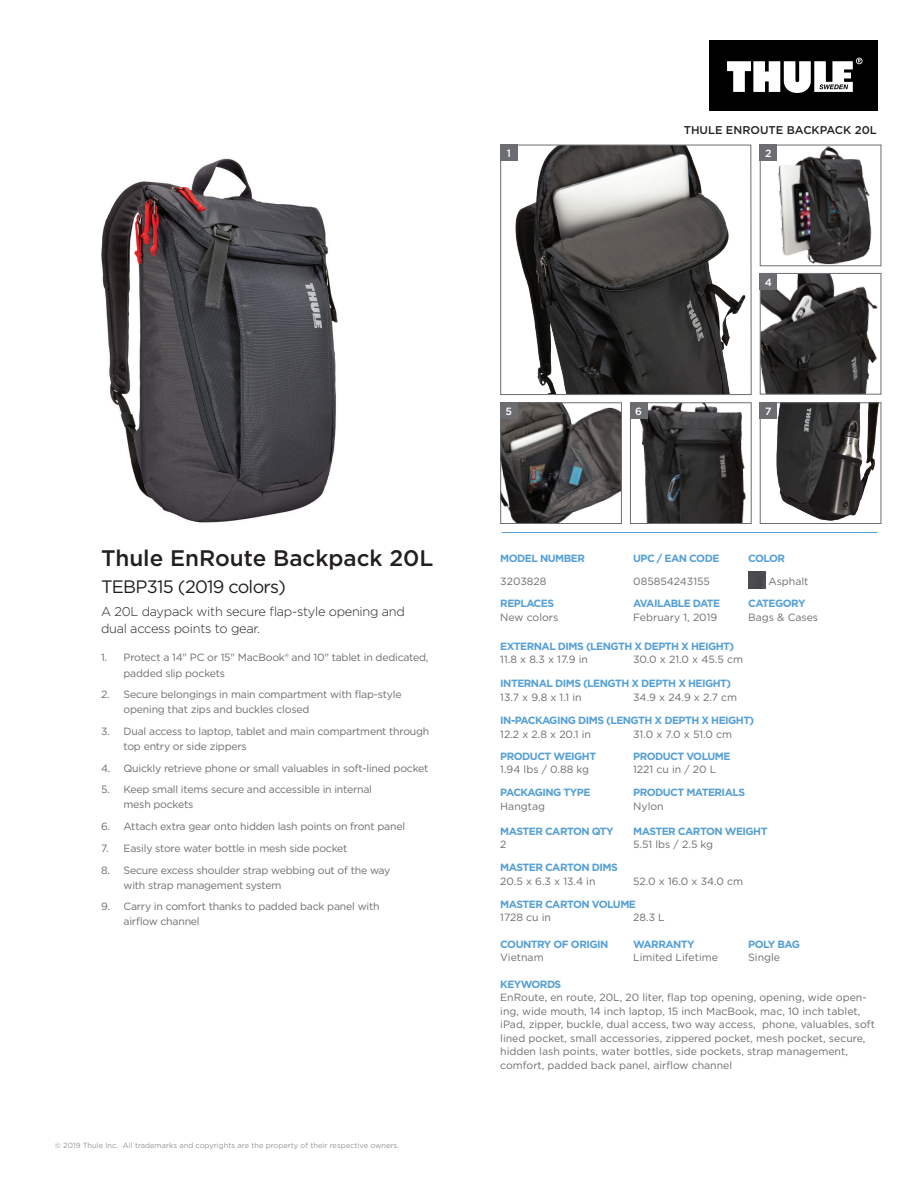
<style>
.page{position:relative;width:918px;height:1188px;background:#fff}
.page>*{position:absolute;margin:0;border:0;box-sizing:border-box;transform-origin:0 0}
.t1{font:500 22.5px "Gotham";color:#231f20}
.t2{font:18px "Gotham";letter-spacing:-.04em;color:#231f20}
.t3{font:300 12.75px/16.5px "Gotham";letter-spacing:-.02em;color:#231f20}
.t4{font:500 11.25px "Gotham";color:#231f20}
.t5{font:10.5px/15px "Gotham";letter-spacing:-.02em;color:#6c6d70}
.t6{font:10.5px/13.5px "Gotham";color:#6c6d70}
.t7{font:700 10.5px "Gotham";letter-spacing:-.05em;color:#56a0d5}
.t8{font:500 10.5px "Gotham";color:#fff}
.t9{font:7.5px "Gotham";color:#939598}
</style>
<div class="page">
<hr style="left:502px;top:532px;width:376px;height:1px;background:#56a0d5">
<div style="left:709px;top:40px;width:169px;height:71px;background:#000"></div>
<svg style="left:727px;top:58px;width:136px;height:35px"></svg>
<img style="left:101px;top:158px;width:237px;height:365px">
<img style="left:762px;top:275px;width:116px;height:118px">
<div style="left:760px;top:273px;width:121px;height:122px;border:1px solid #6c6d70"></div>
<img style="left:776px;top:404px;width:103px;height:117px">
<div style="left:760px;top:402px;width:121px;height:122px;border:1px solid #6c6d70"></div>
<div style="left:760px;top:273px;width:17px;height:17px;background:#6c6d70"></div>
<div style="left:760px;top:402px;width:17px;height:17px;background:#6c6d70"></div>
<img style="left:502px;top:404px;width:118px;height:118px">
<div style="left:500px;top:402px;width:122px;height:122px;border:1px solid #6c6d70"></div>
<div style="left:500px;top:402px;width:18px;height:17px;background:#6c6d70"></div>
<svg style="left:500px;top:144px;width:252px;height:251px"></svg>
<div style="left:500px;top:145px;width:18px;height:16px;background:#6c6d70"></div>
<img style="left:778px;top:147px;width:94px;height:117px">
<div style="left:760px;top:145px;width:121px;height:121px;border:1px solid #6c6d70"></div>
<div style="left:760px;top:145px;width:17px;height:16px;background:#6c6d70"></div>
<img style="left:640px;top:404px;width:106px;height:118px">
<div style="left:630px;top:402px;width:122px;height:122px;border:1px solid #6c6d70"></div>
<div style="left:630px;top:402px;width:17px;height:17px;background:#6c6d70"></div>
<img style="left:748px;top:572px;width:17px;height:17px">
<h1 class="t1" style="left:101px;top:544px;width:334px">Thule EnRoute Backpack 20L</h1>
<h2 class="t2" style="left:101px;top:575px;width:186px">TEBP315 (2019 colors)</h2>
<p class="t3" style="left:101px;top:603px;width:305px">A 20L daypack with secure flap-style opening and dual access points to gear.</p>
<p class="t5" style="left:124px;top:650px;width:306px;text-indent:-23px">1. Protect a 14" PC or 15" MacBook® and 10" tablet in dedicated, padded slip pockets</p>
<p class="t5" style="left:124px;top:687px;width:280px;text-indent:-23px">2. Secure belongings in main compartment with flap-style opening that zips and buckles closed</p>
<p class="t5" style="left:124px;top:724px;width:307px;text-indent:-23px">3. Dual access to laptop, tablet and main compartment through top entry or side zippers</p>
<p class="t5" style="left:101px;top:760px;width:329px">4. Quickly retrieve phone or small valuables in soft-lined pocket</p>
<p class="t5" style="left:124px;top:782px;width:250px;text-indent:-23px">5. Keep small items secure and accessible in internal mesh pockets</p>
<p class="t5" style="left:101px;top:819px;width:306px">6. Attach extra gear onto hidden lash points on front panel</p>
<p class="t5" style="left:101px;top:841px;width:248px">7. Easily store water bottle in mesh side pocket</p>
<p class="t5" style="left:124px;top:862px;width:268px;text-indent:-23px">8. Secure excess shoulder strap webbing out of the way with strap management system</p>
<p class="t5" style="left:124px;top:899px;width:258px;text-indent:-23px">9. Carry in comfort thanks to padded back panel with airflow channel</p>
<p class="t9" style="left:55px;top:1141px;width:346px">© 2019 Thule Inc. All trademarks and copyrights are the property of their respective owners.</p>
<p class="t4" style="left:684px;top:123px;width:195px">THULE ENROUTE BACKPACK 20L</p>
<p class="t8" style="left:507px;top:147px;width:6px">1</p>
<p class="t8" style="left:765px;top:147px;width:8px">2</p>
<p class="t8" style="left:765px;top:275px;width:9px">4</p>
<p class="t8" style="left:635px;top:404px;width:8px">6</p>
<p class="t8" style="left:506px;top:404px;width:8px">5</p>
<p class="t8" style="left:765px;top:404px;width:8px">7</p>
<p class="t7" style="left:500px;top:551px;width:86px">MODEL NUMBER</p>
<p class="t7" style="left:633px;top:551px;width:88px">UPC / EAN CODE</p>
<p class="t7" style="left:748px;top:551px;width:38px">COLOR</p>
<p class="t6" style="left:500px;top:574px;width:48px">3203828</p>
<p class="t6" style="left:633px;top:574px;width:78px">085854243155</p>
<p class="t6" style="left:768px;top:574px;width:42px">Asphalt</p>
<p class="t7" style="left:500px;top:597px;width:55px">REPLACES</p>
<p class="t7" style="left:633px;top:597px;width:89px">AVAILABLE DATE</p>
<p class="t7" style="left:748px;top:597px;width:59px">CATEGORY</p>
<p class="t6" style="left:500px;top:610px;width:60px">New colors</p>
<p class="t6" style="left:633px;top:610px;width:86px">February 1, 2019</p>
<p class="t6" style="left:748px;top:610px;width:71px">Bags &amp; Cases</p>
<p class="t7" style="left:500px;top:639px;width:235px">EXTERNAL DIMS (LENGTH X DEPTH X HEIGHT)</p>
<p class="t5" style="left:500px;top:652px;width:89px">11.8 x 8.3 x 17.9 in</p>
<p class="t5" style="left:633px;top:652px;width:111px">30.0 x 21.0 x 45.5 cm</p>
<p class="t7" style="left:500px;top:677px;width:232px">INTERNAL DIMS (LENGTH X DEPTH X HEIGHT)</p>
<p class="t5" style="left:500px;top:689px;width:83px">13.7 x 9.8 x 1.1 in</p>
<p class="t5" style="left:633px;top:689px;width:105px">34.9 x 24.9 x 2.7 cm</p>
<p class="t7" style="left:500px;top:714px;width:256px">IN-PACKAGING DIMS (LENGTH X DEPTH X HEIGHT)</p>
<p class="t5" style="left:500px;top:726px;width:92px">12.2 x 2.8 x 20.1 in</p>
<p class="t5" style="left:633px;top:726px;width:100px">31.0 x 7.0 x 51.0 cm</p>
<p class="t7" style="left:500px;top:749px;width:97px">PRODUCT WEIGHT</p>
<p class="t7" style="left:633px;top:749px;width:99px">PRODUCT VOLUME</p>
<p class="t5" style="left:500px;top:762px;width:90px">1.94 lbs / 0.88 kg</p>
<p class="t6" style="left:633px;top:762px;width:85px">1221 cu in / 20 L</p>
<p class="t7" style="left:500px;top:786px;width:92px">PACKAGING TYPE</p>
<p class="t7" style="left:633px;top:786px;width:113px">PRODUCT MATERIALS</p>
<p class="t6" style="left:500px;top:799px;width:46px">Hangtag</p>
<p class="t5" style="left:633px;top:798px;width:32px">Nylon</p>
<p class="t7" style="left:500px;top:824px;width:115px">MASTER CARTON QTY</p>
<p class="t7" style="left:633px;top:824px;width:136px">MASTER CARTON WEIGHT</p>
<p class="t5" style="left:500px;top:837px;width:8px">2</p>
<p class="t5" style="left:633px;top:837px;width:82px">5.51 lbs / 2.5 kg</p>
<p class="t7" style="left:500px;top:861px;width:119px">MASTER CARTON DIMS</p>
<p class="t5" style="left:500px;top:873px;width:97px">20.5 x 6.3 x 13.4 in</p>
<p class="t5" style="left:633px;top:873px;width:112px">52.0 x 16.0 x 34.0 cm</p>
<p class="t7" style="left:500px;top:897px;width:137px">MASTER CARTON VOLUME</p>
<p class="t5" style="left:500px;top:910px;width:52px">1728 cu in</p>
<p class="t5" style="left:633px;top:910px;width:33px">28.3 L</p>
<p class="t7" style="left:500px;top:937px;width:110px">COUNTRY OF ORIGIN</p>
<p class="t7" style="left:633px;top:937px;width:63px">WARRANTY</p>
<p class="t7" style="left:748px;top:937px;width:53px">POLY BAG</p>
<p class="t6" style="left:500px;top:951px;width:45px">Vietnam</p>
<p class="t6" style="left:633px;top:951px;width:86px">Limited Lifetime</p>
<p class="t5" style="left:748px;top:950px;width:33px">Single</p>
<p class="t7" style="left:500px;top:977px;width:63px">KEYWORDS</p>
<p class="t6" style="left:500px;top:991px;width:376px">EnRoute, en route, 20L, 20 liter, flap top opening, opening, wide open&shy;ing, wide mouth, 14 inch laptop, 15 inch MacBook, mac, 10 inch tablet, iPad, zipper, buckle, dual access, two way access, phone, valuables, soft lined pocket, small accessories, zippered pocket, mesh pocket, secure, hidden lash points, water bottles, side pockets, strap management, comfort, padded back panel, airflow channel</p>
</div>
